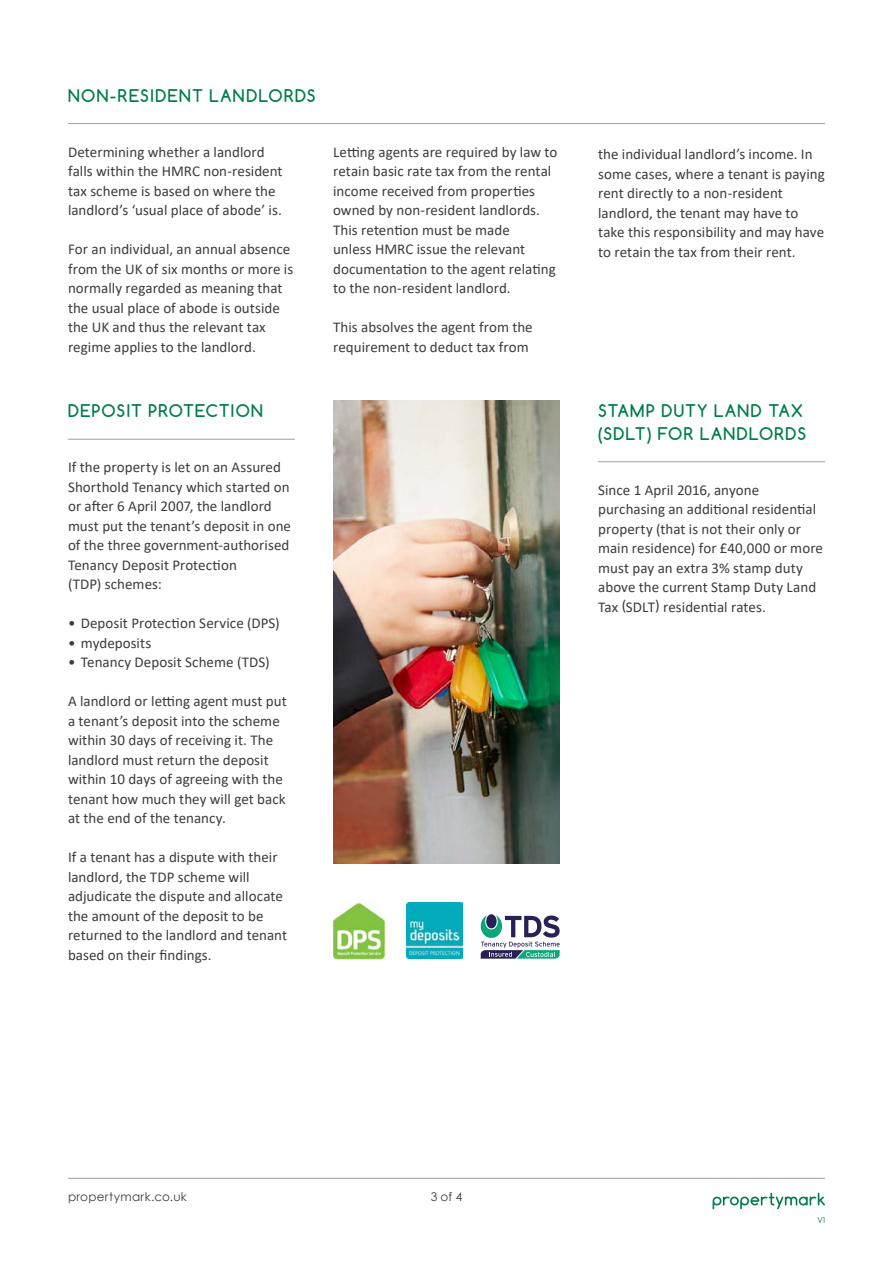
<style>
.page{position:relative;width:893px;height:1263px;background:#fff}
.page>*{position:absolute;margin:0;border:0;box-sizing:border-box;transform-origin:0 0}
.t1{font:700 16.5px/22.5px "Comfortaa";letter-spacing:.07em;color:#007d4a}
.t2{font:15px/19.5px "Calibri";color:#3c3c3b}
.t3{font:12px "Century Gothic";letter-spacing:.025em;color:#3c3c3b}
.t4{font:7.5px "Comfortaa";color:#007d4a}
</style>
<div class="page">
<hr style="left:68px;top:1178px;width:757px;height:1px;background:#9d9d9c">
<svg style="left:713px;top:1193px;width:112px;height:16px"></svg>
<hr style="left:68px;top:123px;width:757px;height:1px;background:#9d9d9c">
<hr style="left:68px;top:439px;width:227px;height:1px;background:#9d9d9c">
<hr style="left:598px;top:461px;width:227px;height:1px;background:#9d9d9c">
<img style="left:333px;top:401px;width:227px;height:462px">
<svg style="left:481px;top:914px;width:79px;height:45px"></svg>
<img style="left:406px;top:902px;width:56px;height:57px">
<img style="left:333px;top:902px;width:53px;height:58px">
<p class="t1" style="left:68px;top:84px;width:249px">NON-RESIDENT LANDLORDS</p>
<p class="t2" style="left:68px;top:141px;width:216px">Determining whether a landlord falls within the HMRC non-resident tax scheme is based on where the landlord’s ‘usual place of abode’ is.</p>
<p class="t2" style="left:68px;top:239px;width:227px">For an individual, an annual absence from the UK of six months or more is normally regarded as meaning that the usual place of abode is outside the UK and thus the relevant tax regime applies to the landlord.</p>
<p class="t2" style="left:333px;top:141px;width:226px">Letting agents are required by law to retain basic rate tax from the rental income received from properties owned by non-resident landlords.<br>This retention must be made<br>unless HMRC issue the relevant documentation to the agent relating to the non-resident landlord.</p>
<p class="t2" style="left:333px;top:317px;width:201px">This absolves the agent from the requirement to deduct tax from</p>
<p class="t2" style="left:598px;top:144px;width:228px">the individual landlord’s income. In some cases, where a tenant is paying rent directly to a non-resident landlord, the tenant may have to take this responsibility and may have to retain the tax from their rent.</p>
<p class="t1" style="left:68px;top:400px;width:196px">DEPOSIT PROTECTION</p>
<p class="t1" style="left:598px;top:400px;width:209px">STAMP DUTY LAND TAX (SDLT) FOR LANDLORDS</p>
<p class="t2" style="left:68px;top:457px;width:225px">If the property is let on an Assured<br>Shorthold Tenancy which started on or after 6 April 2007, the landlord must put the tenant’s deposit in one of the three government-authorised<br>Tenancy Deposit Protection<br>(TDP) schemes:</p>
<p class="t2" style="left:68px;top:613px;width:213px">• Deposit Protection Service (DPS)</p>
<p class="t2" style="left:68px;top:633px;width:85px">• mydeposits</p>
<p class="t2" style="left:68px;top:652px;width:203px">• Tenancy Deposit Scheme (TDS)</p>
<p class="t2" style="left:68px;top:691px;width:220px">A landlord or letting agent must put a tenant’s deposit into the scheme within 30 days of receiving it. The landlord must return the deposit within 10 days of agreeing with the tenant how much they will get back at the end of the tenancy.</p>
<p class="t2" style="left:68px;top:847px;width:221px">If a tenant has a dispute with their landlord, the TDP scheme will adjudicate the dispute and allocate the amount of the deposit to be returned to the landlord and tenant based on their findings.</p>
<p class="t3" style="left:68px;top:1188px;width:120px">propertymark.co.uk</p>
<p class="t3" style="left:431px;top:1188px;width:33px">3 of 4</p>
<p class="t2" style="left:598px;top:480px;width:226px">Since 1 April 2016, anyone purchasing an additional residential property (that is not their only or main residence) for £40,000 or more must pay an extra 3% stamp duty above the current Stamp Duty Land<br>Tax (SDLT) residential rates.</p>
<p class="t4" style="left:817px;top:1215px;width:9px">V1</p>
</div>
